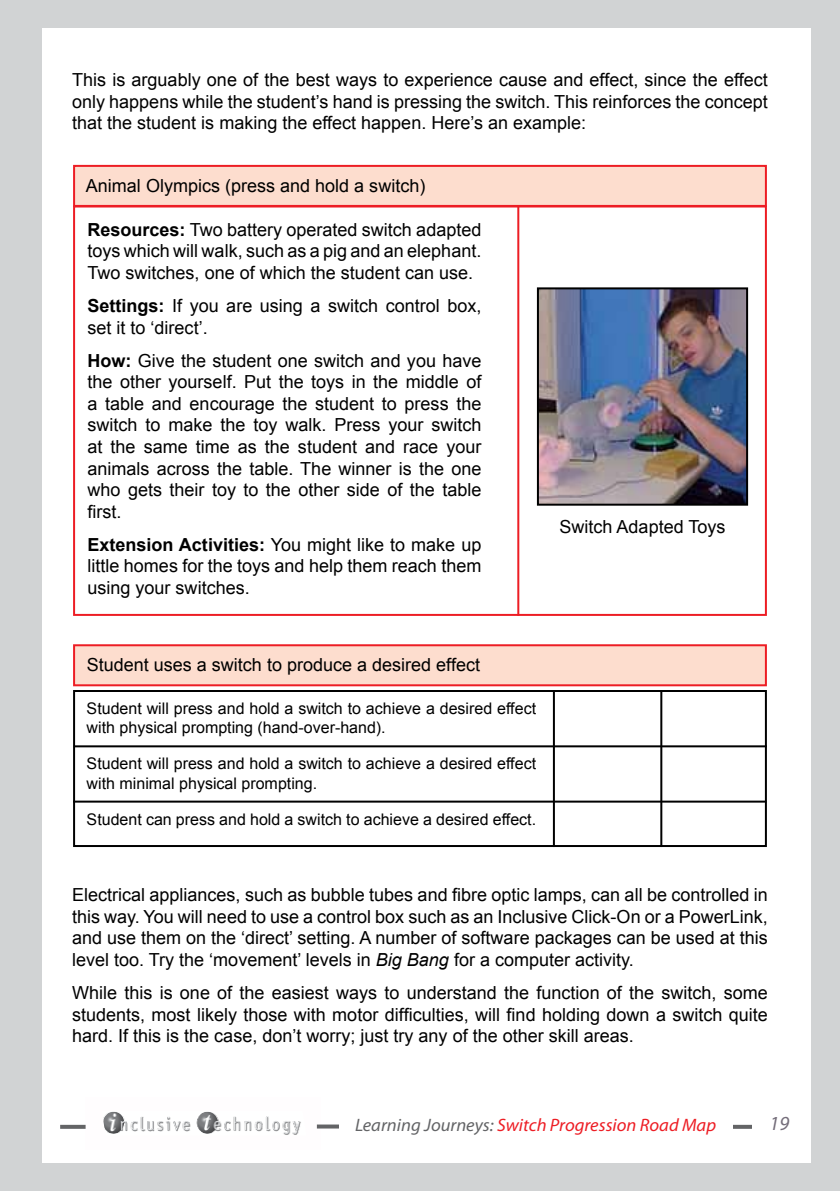
<style>
.page{position:relative;width:840px;height:1191px;background:#fff}
.page>*{position:absolute;margin:0;border:0;box-sizing:border-box;transform-origin:0 0}
.t1{font:italic 20px "Myriad Pro";color:#746d7a}
.t2{font:18px/21.6px "Arial";color:#000;text-align:justify}
.t3{font:italic 18px "Myriad Pro";color:#ed1d24}
.t4{font:16px/19.2px "Arial";color:#000}
.s1{font-weight:700}
.s2{font-style:italic}
.s3{color:#636466}
</style>
<div class="page">
<div style="left:0;top:0;width:839px;height:1191px;background:#d1d3d4"></div>
<div style="left:43px;top:28px;width:767px;height:1134px;background:#fff"></div>
<svg style="left:733px;top:1124px;width:18px;height:4px"></svg>
<img style="left:103px;top:1111px;width:198px;height:24px">
<svg style="left:60px;top:1124px;width:26px;height:4px"></svg>
<svg style="left:317px;top:1124px;width:22px;height:4px"></svg>
<div style="left:73px;top:644px;width:693px;height:42px;background:#fdddce;border:2px solid #ed1d24"></div>
<div style="left:73px;top:690px;width:693px;height:157px;border:2px solid #000"></div>
<hr style="left:552px;top:691px;width:2px;height:156px;background:#000">
<hr style="left:660px;top:691px;width:2px;height:156px;background:#000">
<hr style="left:74px;top:745px;width:692px;height:2px;background:#000">
<hr style="left:73px;top:800px;width:692px;height:2px;background:#000">
<img style="left:539px;top:290px;width:205px;height:212px">
<div style="left:536px;top:287px;width:211px;height:218px;border:2px solid #000"></div>
<div style="left:73px;top:165px;width:693px;height:42px;background:#fdddce;border:2px solid #ed1d24"></div>
<div style="left:73px;top:205px;width:693px;height:411px;border:2px solid #ed1d24"></div>
<hr style="left:517px;top:207px;width:2px;height:409px;background:#ed1d24">
<p class="t2" style="left:72px;top:69px;width:697px">This is arguably one of the best ways to experience cause and effect, since the effect only happens while the student’s hand is pressing the switch. This reinforces the concept that the student is making the effect happen. Here’s an example:</p>
<p class="t2" style="left:86px;top:175px;width:341px">Animal Olympics (press and hold a switch)</p>
<p class="t2" style="left:87px;top:219px;width:395px"><span class="s1">Resources:</span> Two battery operated switch adapted toys which will walk, such as a pig and an elephant.<br>Two switches, one of which the student can use.</p>
<p class="t2" style="left:87px;top:295px;width:395px"><span class="s1">Settings:</span> If you are using a switch control box, set it to ‘direct’.</p>
<p class="t2" style="left:87px;top:350px;width:395px"><span class="s1">How:</span> Give the student one switch and you have the other yourself. Put the toys in the middle of a table and encourage the student to press the switch to make the toy walk. Press your switch at the same time as the student and race your animals across the table. The winner is the one who gets their toy to the other side of the table first.</p>
<p class="t2" style="left:87px;top:534px;width:395px"><span class="s1">Extension Activities:</span> You might like to make up little homes for the toys and help them reach them using your switches.</p>
<p class="t2" style="left:87px;top:654px;width:394px">Student uses a switch to produce a desired effect</p>
<p class="t4" style="left:87px;top:699px;width:450px">Student will press and hold a switch to achieve a desired effect with physical prompting (hand-over-hand).</p>
<p class="t4" style="left:87px;top:754px;width:450px">Student will press and hold a switch to achieve a desired effect with minimal physical prompting.</p>
<p class="t4" style="left:87px;top:810px;width:451px">Student can press and hold a switch to achieve a desired effect.</p>
<p class="t2" style="left:559px;top:516px;width:167px">Switch Adapted Toys</p>
<p class="t2" style="left:72px;top:884px;width:697px">Electrical appliances, such as bubble tubes and fibre optic lamps, can all be controlled in this way. You will need to use a control box such as an Inclusive Click-On or a PowerLink, and use them on the ‘direct’ setting. A number of software packages can be used at this level too. Try the ‘movement’ levels in <span class="s2">Big Bang</span> for a computer activity.</p>
<p class="t2" style="left:72px;top:982px;width:697px">While this is one of the easiest ways to understand the function of the switch, some students, most likely those with motor difficulties, will find holding down a switch quite hard. If this is the case, don’t worry; just try any of the other skill areas.</p>
<p class="t3" style="left:355px;top:1113px;width:362px"><span class="s3">Learning Journeys:</span> Switch Progression Road Map</p>
<p class="t1" style="left:769px;top:1111px;width:21px">19</p>
</div>
